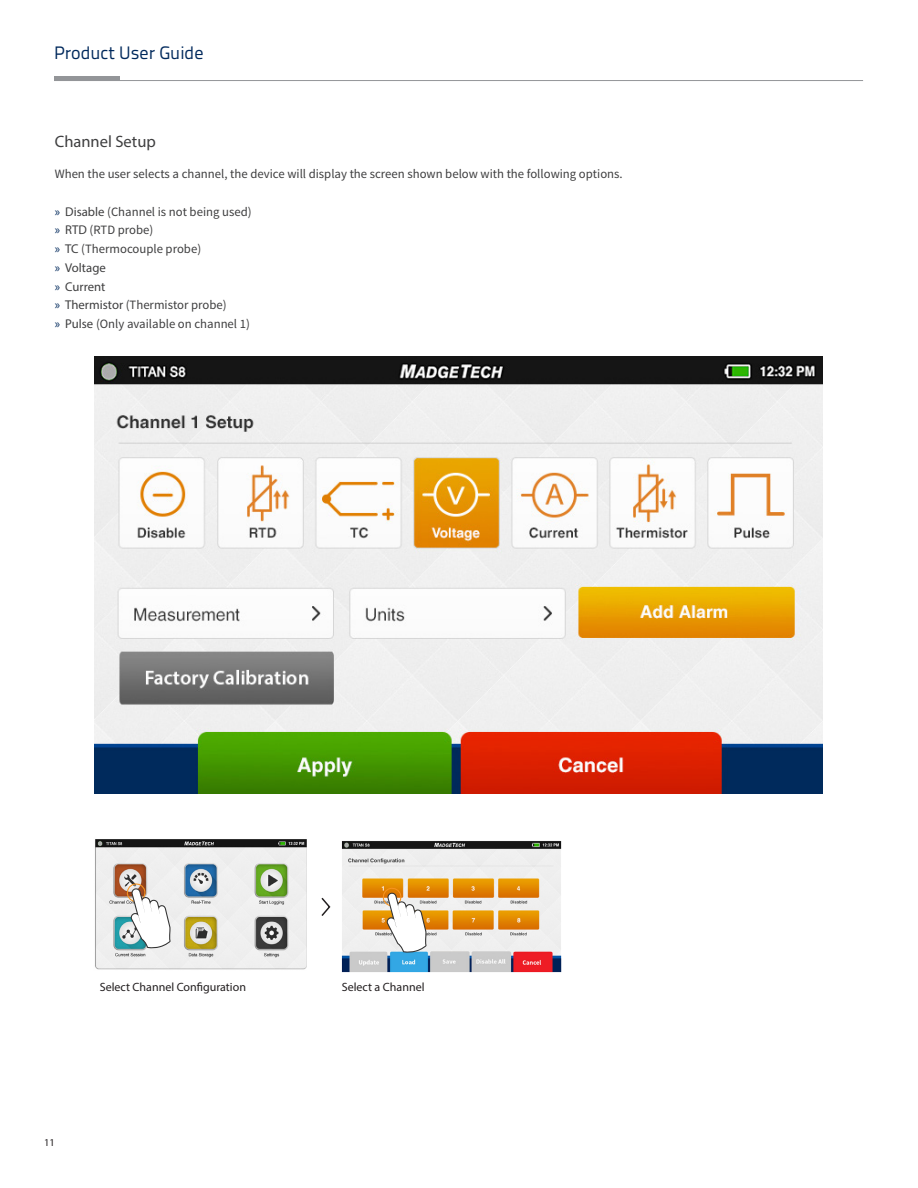
<style>
.page{position:relative;width:918px;height:1188px;background:#fff}
.page>*{position:absolute;margin:0;border:0;box-sizing:border-box;transform-origin:0 0}
.t1{font:18px "Titillium Text 22 L";color:#00295c}
.Body_Text{font:16.5px "Myriad Pro";color:#3e3e3f}
.Bullets{font:12.75px "Source Sans Pro";color:#3e3e3f}
.t2{font:12.75px "Myriad Pro";color:#3e3e3f}
.Body{font:12px "Myriad Pro";color:#231f20}
.t3{font:10.5px "Myriad Pro";color:#231f20}
.s1{font-family:"Myriad Pro";color:#00295c}
.s2{font-family:"Myriad Pro"}
.s3{color:#00295c}
</style>
<div class="page">
<hr style="left:54px;top:80px;width:809px;height:1px;background:#939598">
<div style="left:54px;top:76px;width:66px;height:5px;background:#939598"></div>
<img style="left:95px;top:839px;width:212px;height:131px">
<svg style="left:126px;top:882px;width:45px;height:67px"></svg>
<img style="left:341px;top:841px;width:220px;height:132px">
<svg style="left:321px;top:897px;width:10px;height:19px"></svg>
<svg style="left:382px;top:887px;width:45px;height:66px"></svg>
<img style="left:94px;top:356px;width:729px;height:438px">
<h1 class="t1" style="left:54px;top:39px;width:151px">Product User Guide</h1>
<p class="Body_Text" style="left:55px;top:132px;width:103px">Channel Setup</p>
<p class="Bullets" style="left:55px;top:166px;width:570px">When the user selects a channel, the device will display the screen shown below with the following options.</p>
<p class="Bullets" style="left:55px;top:203px;width:198px"><span class="s1">»</span> <span class="s2">Disable</span> (Channel is not being used)</p>
<p class="Bullets" style="left:55px;top:222px;width:100px"><span class="s1">»</span> <span class="s2">RTD</span> (RTD probe)</p>
<p class="Bullets" style="left:55px;top:241px;width:148px"><span class="s1">»</span> <span class="s2">TC</span> (Thermocouple probe)</p>
<p class="t2" style="left:55px;top:260px;width:53px"><span class="s3">»</span> Voltage</p>
<p class="t2" style="left:55px;top:278px;width:52px"><span class="s3">»</span> Current</p>
<p class="Bullets" style="left:55px;top:297px;width:173px"><span class="s1">»</span> <span class="s2">Thermistor</span> (Thermistor probe)</p>
<p class="Bullets" style="left:55px;top:316px;width:197px"><span class="s1">»</span> <span class="s2">Pulse</span> (Only available on channel 1)</p>
<p class="Body" style="left:100px;top:979px;width:148px">Select Channel Configuration</p>
<p class="Body" style="left:342px;top:979px;width:84px">Select a Channel</p>
<p class="t3" style="left:44px;top:1136px;width:12px">11</p>
</div>
